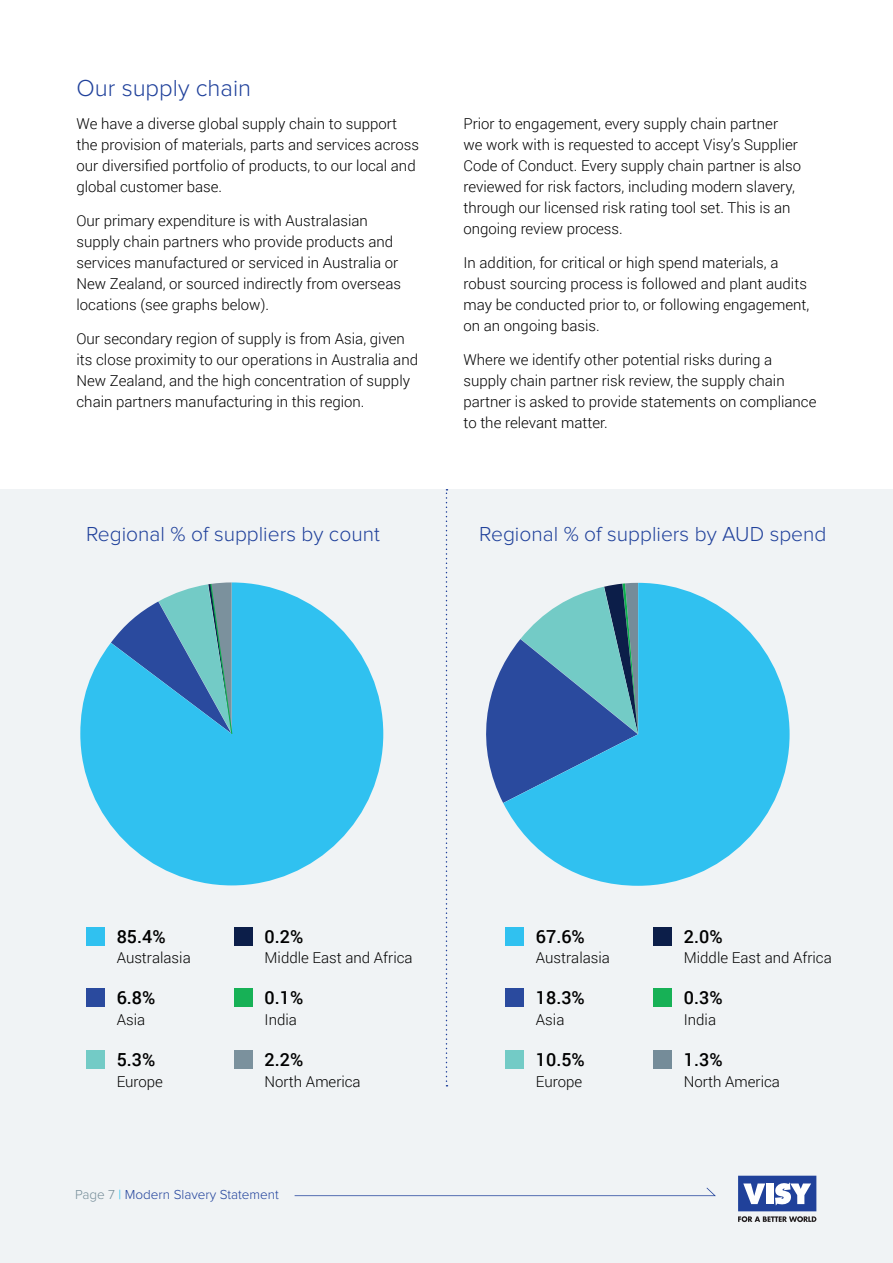
<style>
.page{position:relative;width:893px;height:1263px;background:#fff}
.page>*{position:absolute;margin:0;border:0;box-sizing:border-box;transform-origin:0 0}
.Heading_3{font:300 24px "Proxima Nova";color:#20419b}
.t1{font:300 21px "Proxima Nova";color:#20419b}
.Body{font:500 18px "Roboto";color:#000}
.Body-2{font:300 15px/21px "Roboto";color:#000}
.t2{font:300 13.5px "Proxima Nova";color:#20419b}
.s1{color:#768d99}
.s2{color:#15bef0}
</style>
<div class="page">
<div style="left:0;top:489px;width:893px;height:774px;background:#f0f3f5"></div>
<svg style="left:295px;top:1187px;width:421px;height:9px"></svg>
<div style="left:738px;top:1176px;width:78px;height:35px;background:#20419a"></div>
<svg style="left:738px;top:1216px;width:78px;height:6px"></svg>
<svg style="left:775px;top:1182px;width:36px;height:23px"></svg>
<svg style="left:743px;top:1183px;width:22px;height:21px"></svg>
<div style="left:766px;top:1183px;width:8px;height:21px;background:#fff"></div>
<svg style="left:486px;top:665px;width:17px;height:138px"></svg>
<svg style="left:503px;top:583px;width:287px;height:303px;fill:#30c1f0"></svg>
<div style="left:86px;top:927px;width:19px;height:18px;background:#30c1f0"></div>
<div style="left:505px;top:927px;width:19px;height:18px;background:#30c1f0"></div>
<div style="left:86px;top:988px;width:19px;height:19px;background:#2a4a9e"></div>
<div style="left:505px;top:988px;width:19px;height:19px;background:#2a4a9e"></div>
<div style="left:86px;top:1050px;width:19px;height:19px;background:#6dc9c4"></div>
<div style="left:505px;top:1050px;width:19px;height:19px;background:#6dc9c4"></div>
<div style="left:234px;top:927px;width:19px;height:18px;background:#0c1e49"></div>
<div style="left:653px;top:927px;width:19px;height:18px;background:#0c1e49"></div>
<div style="left:234px;top:988px;width:19px;height:19px;background:#17b156"></div>
<div style="left:653px;top:988px;width:19px;height:19px;background:#17b156"></div>
<div style="left:234px;top:1050px;width:19px;height:19px;background:#758c99"></div>
<div style="left:653px;top:1050px;width:19px;height:19px;background:#758c99"></div>
<svg style="left:446px;top:489px;width:1px;height:597px"></svg>
<svg style="left:80px;top:582px;width:303px;height:303px;fill:#30c1f0"></svg>
<svg style="left:111px;top:582px;width:122px;height:153px;background:#5ba6c9"></svg>
<h3 class="Heading_3" style="left:77px;top:77px;width:176px">Our supply chain</h3>
<p class="Body-2" style="left:77px;top:113px;width:344px">We have a diverse global supply chain to support the provision of materials, parts and services across our diversified portfolio of products, to our local and global customer base.</p>
<p class="Body-2" style="left:77px;top:210px;width:326px">Our primary expenditure is with Australasian supply chain partners who provide products and services manufactured or serviced in Australia or New Zealand, or sourced indirectly from overseas locations (see graphs below).</p>
<p class="Body-2" style="left:77px;top:327px;width:343px">Our secondary region of supply is from Asia, given its close proximity to our operations in Australia and New Zealand, and the high concentration of supply chain partners manufacturing in this region.</p>
<p class="Body-2" style="left:463px;top:113px;width:339px">Prior to engagement, every supply chain partner<br>we work with is requested to accept Visy’s Supplier Code of Conduct. Every supply chain partner is also reviewed for risk factors, including modern slavery, through our licensed risk rating tool set. This is an ongoing review process.</p>
<p class="Body-2" style="left:463px;top:252px;width:347px">In addition, for critical or high spend materials, a robust sourcing process is followed and plant audits may be conducted prior to, or following engagement, on an ongoing basis.</p>
<p class="Body-2" style="left:463px;top:348px;width:354px">Where we identify other potential risks during a supply chain partner risk review, the supply chain partner is asked to provide statements on compliance to the relevant matter.</p>
<p class="t1" style="left:86px;top:525px;width:295px">Regional % of suppliers by count</p>
<p class="t1" style="left:479px;top:525px;width:349px">Regional % of suppliers by AUD spend</p>
<p class="Body" style="left:117px;top:923px;width:50px">85.4%</p>
<p class="Body" style="left:536px;top:923px;width:50px">67.6%</p>
<p class="Body" style="left:265px;top:923px;width:40px">0.2%</p>
<p class="Body" style="left:684px;top:923px;width:40px">2.0%</p>
<p class="Body-2" style="left:265px;top:946px;width:149px">Middle East and Africa</p>
<p class="Body-2" style="left:684px;top:946px;width:149px">Middle East and Africa</p>
<p class="Body-2" style="left:117px;top:946px;width:76px">Australasia</p>
<p class="Body-2" style="left:536px;top:946px;width:76px">Australasia</p>
<p class="Body" style="left:117px;top:985px;width:40px">6.8%</p>
<p class="Body" style="left:536px;top:985px;width:50px">18.3%</p>
<p class="Body" style="left:265px;top:985px;width:40px">0.1%</p>
<p class="Body" style="left:684px;top:985px;width:40px">0.3%</p>
<p class="Body-2" style="left:117px;top:1008px;width:30px">Asia</p>
<p class="Body-2" style="left:536px;top:1008px;width:30px">Asia</p>
<p class="Body-2" style="left:265px;top:1008px;width:34px">India</p>
<p class="Body-2" style="left:684px;top:1008px;width:34px">India</p>
<p class="Body" style="left:117px;top:1047px;width:40px">5.3%</p>
<p class="Body" style="left:536px;top:1047px;width:50px">10.5%</p>
<p class="Body" style="left:265px;top:1047px;width:40px">2.2%</p>
<p class="Body" style="left:684px;top:1047px;width:40px">1.3%</p>
<p class="Body-2" style="left:265px;top:1070px;width:98px">North America</p>
<p class="Body-2" style="left:684px;top:1070px;width:98px">North America</p>
<p class="Body-2" style="left:117px;top:1070px;width:48px">Europe</p>
<p class="Body-2" style="left:536px;top:1070px;width:48px">Europe</p>
<p class="t2" style="left:75px;top:1188px;width:205px"><span class="s1">Page 7</span> <span class="s2">|</span> Modern Slavery Statement</p>
</div>
